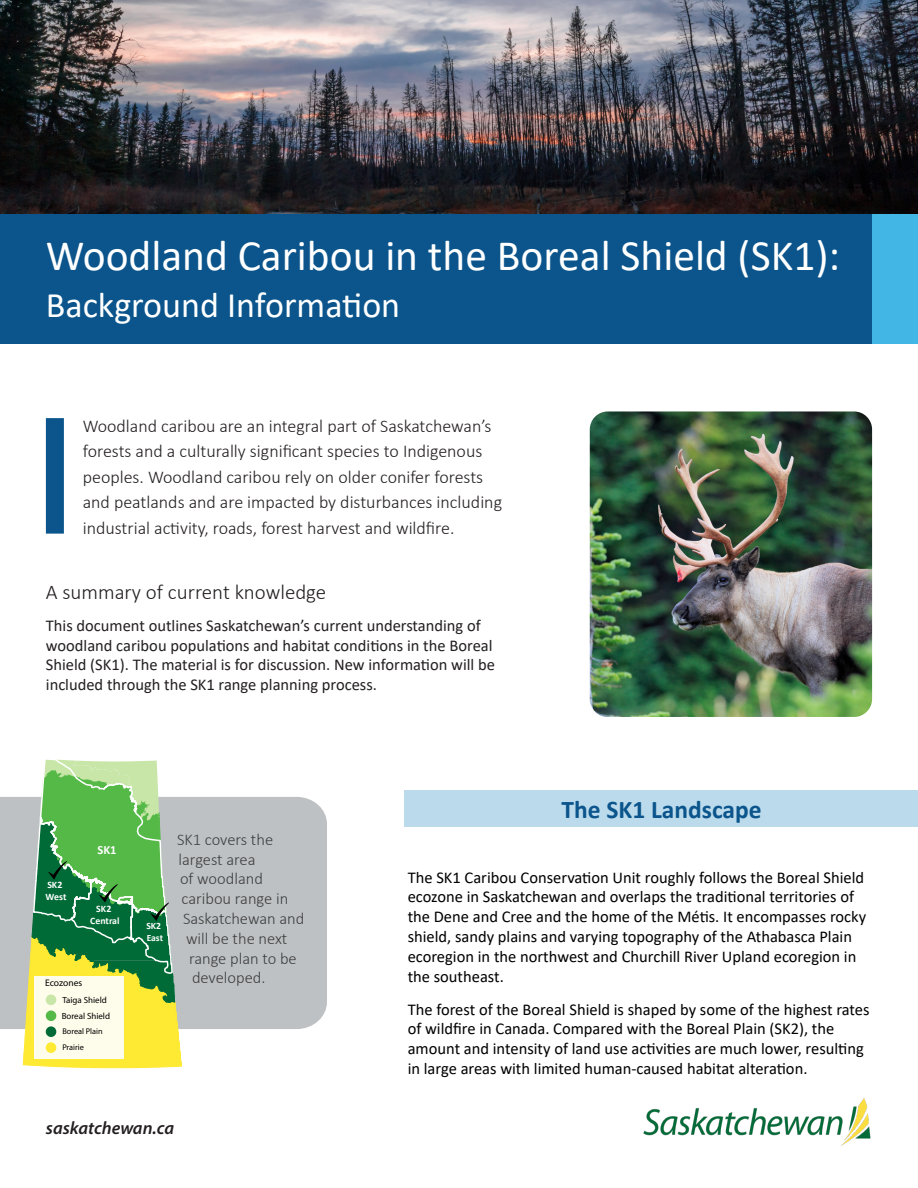
<style>
.page{position:relative;width:918px;height:1188px;background:#fff}
.page>*{position:absolute;margin:0;border:0;box-sizing:border-box;transform-origin:0 0}
.t1{font:43.5px "Calibri";color:#fff}
.t2{font:36px "Calibri";color:#fff}
.t3{font:700 25.5px "Calibri";color:#0b558c}
.t4{font:300 21px "Calibri";color:#231f20}
.Lede{font:300 18px/25.5px "Calibri";color:#231f20}
.t5{font:italic 600 18px "Myriad Pro";color:#231f20}
.Body{font:16.5px/19.8px "Calibri";color:#000}
.Body-2{font:16.5px/19.8px "Calibri";color:#231f20}
.Body-3{font:300 16.5px "Calibri";color:#3e3e3f}
.t6{font:700 12.6px "Calibri";color:#fff}
.t7{font:700 9.9px/12.1px "Calibri";color:#fff}
.t8{font:9.6px "Myriad Pro";letter-spacing:-.005em;color:#000}
.t9{font:700 9.6px/11.9px "Calibri";color:#fff}
.t10{font:9px/15.6px "Myriad Pro";color:#000}
.t11{font:8.25px/15.9px "Myriad Pro";color:#000}
</style>
<div class="page">
<img style="left:643px;top:1098px;width:228px;height:48px">
<div style="left:404px;top:790px;width:514px;height:36px;background:#bbdbec"></div>
<div style="left:0;top:797px;width:327px;height:232px;background:#bec1c3"></div>
<img style="left:0;top:0;width:918px;height:214px">
<div style="left:0;top:214px;width:918px;height:130px;background:#0b558c"></div>
<div style="left:872px;top:214px;width:46px;height:130px;background:#42b7e6"></div>
<div style="left:46px;top:418px;width:18px;height:116px;background:#0b558c"></div>
<img style="left:590px;top:411px;width:282px;height:306px">
<svg style="left:23px;top:759px;width:159px;height:309px;background:#96c27b"></svg>
<p class="t1" style="left:46px;top:226px;width:796px">Woodland Caribou in the Boreal Shield (SK1):</p>
<p class="t2" style="left:46px;top:280px;width:356px">Background Information</p>
<p class="Lede" style="left:83px;top:413px;width:421px">Woodland caribou are an integral part of Saskatchewan’s forests and a culturally significant species to Indigenous peoples. Woodland caribou rely on older conifer forests and peatlands and are impacted by disturbances including industrial activity, roads, forest harvest and wildfire.</p>
<p class="t4" style="left:46px;top:579px;width:282px">A summary of current knowledge</p>
<p class="Body-2" style="left:46px;top:615px;width:451px">This document outlines Saskatchewan’s current understanding of woodland caribou populations and habitat conditions in the Boreal Shield (SK1). The material is for discussion. New information will be included through the SK1 range planning process.</p>
<p class="t3" style="left:562px;top:791px;width:202px">The SK1 Landscape</p>
<p class="t7" style="left:46px;top:878px;width:22px">SK2<br>West</p>
<p class="t6" style="left:98px;top:841px;width:21px">SK1</p>
<p class="t7" style="left:90px;top:902px;width:31px;text-align:center">SK2<br>Central</p>
<p class="t8" style="left:45px;top:977px;width:39px">Ecozones</p>
<p class="t10" style="left:62px;top:992px;width:50px">Taiga Shield<br>Boreal Shield</p>
<p class="t11" style="left:62px;top:1023px;width:42px">Boreal Plain<br>Prairie</p>
<p class="t9" style="left:146px;top:920px;width:18px">SK2<br>East</p>
<p class="Body-3" style="left:177px;top:829px;width:98px">SK1 covers the</p>
<p class="Body-3" style="left:178px;top:849px;width:79px">largest area</p>
<p class="Body-3" style="left:180px;top:869px;width:84px">of woodland</p>
<p class="Body-3" style="left:182px;top:888px;width:108px">caribou range in</p>
<p class="Body-3" style="left:183px;top:908px;width:123px">Saskatchewan and</p>
<p class="Body-3" style="left:186px;top:928px;width:103px">will be the next</p>
<p class="Body-3" style="left:189px;top:948px;width:109px">range plan to be</p>
<p class="Body-3" style="left:192px;top:968px;width:75px">developed.</p>
<p class="t5" style="left:46px;top:1117px;width:130px">saskatchewan.ca</p>
<p class="Body" style="left:408px;top:867px;width:460px">The SK1 Caribou Conservation Unit roughly follows the Boreal Shield ecozone in Saskatchewan and overlaps the traditional territories of the Dene and Cree and the home of the Métis. It encompasses rocky shield, sandy plains and varying topography of the Athabasca Plain ecoregion in the northwest and Churchill River Upland ecoregion in the southeast.</p>
<p class="Body" style="left:408px;top:999px;width:463px">The forest of the Boreal Shield is shaped by some of the highest rates of wildfire in Canada. Compared with the Boreal Plain (SK2), the amount and intensity of land use activities are much lower, resulting in large areas with limited human-caused habitat alteration.</p>
</div>
